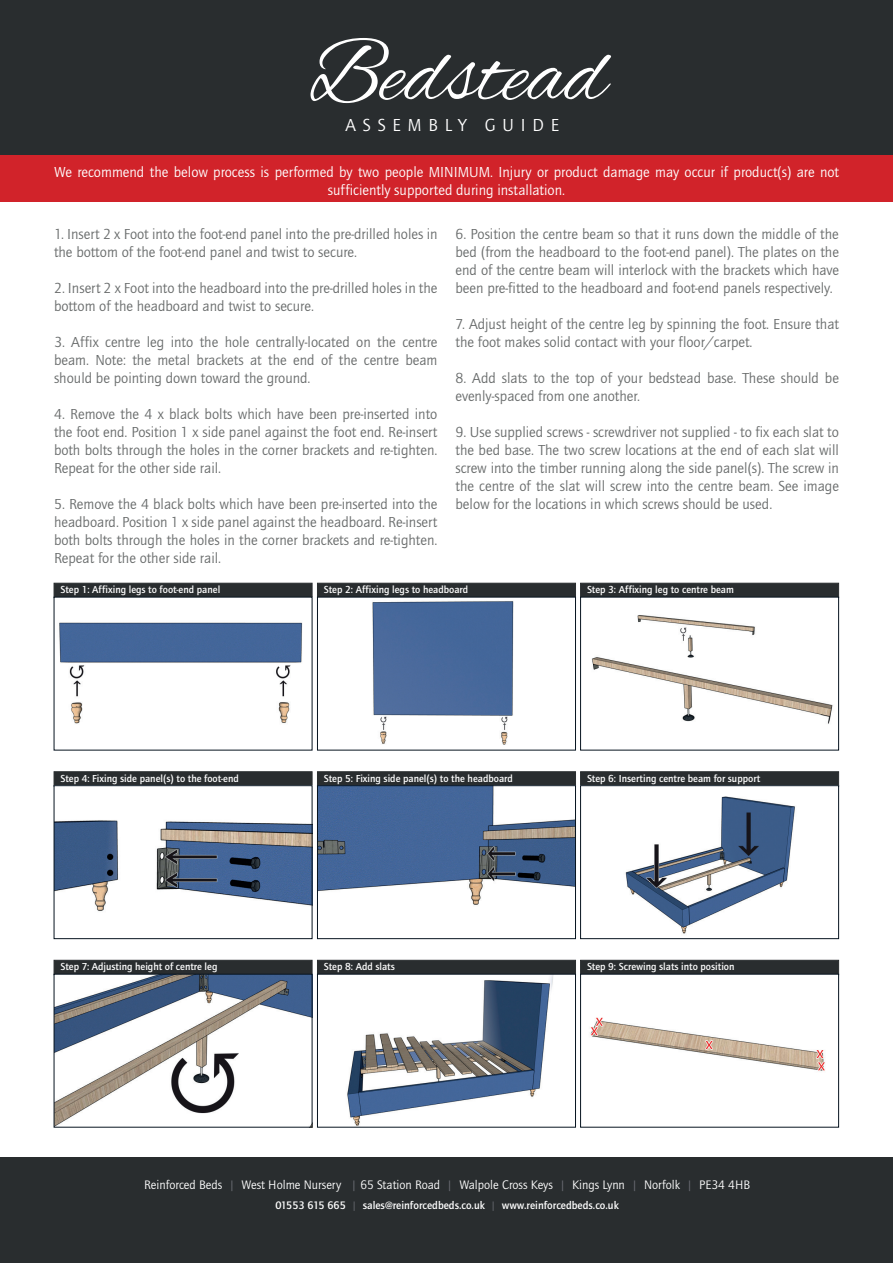
<style>
.page{position:relative;width:893px;height:1263px;background:#fff}
.page>*{position:absolute;margin:0;border:0;box-sizing:border-box;transform-origin:0 0}
.t1{font:90.75px "Alex Brush";color:#fff}
.t2{font:18px "Quay Itc T";letter-spacing:.38em;color:#fff}
.t3{font:15px/18px "Quay Itc T";color:#696c6c;text-align:justify}
.t4{font:15px/18px "Quay Itc T";color:#fff;text-align:center}
.t5{font:12.75px "Quay Itc T";color:#fff}
.t6{font:700 11.25px "Quay Itc T";color:#fff}
.t7{font:700 10.5px "Quay Itc T";color:#fff}
.s1{color:#6b6d74}
.s2{font-weight:400;color:#6b6d74}
</style>
<div class="page">
<div style="left:0;top:0;width:893px;height:155px;background:#292d2f"></div>
<div style="left:0;top:155px;width:893px;height:47px;background:#d1232a"></div>
<div style="left:0;top:1158px;width:893px;height:105px;background:#292d2f"></div>
<div style="left:54px;top:583px;width:258px;height:15px;background:#292d2f;border:1px solid #292d2f"></div>
<div style="left:54px;top:771px;width:258px;height:15px;background:#292d2f;border:1px solid #292d2f"></div>
<div style="left:54px;top:960px;width:258px;height:15px;background:#292d2f;border:1px solid #292d2f"></div>
<div style="left:580px;top:583px;width:259px;height:15px;background:#292d2f;border:1px solid #292d2f"></div>
<div style="left:580px;top:771px;width:259px;height:15px;background:#292d2f;border:1px solid #292d2f"></div>
<div style="left:580px;top:960px;width:259px;height:15px;background:#292d2f;border:1px solid #292d2f"></div>
<div style="left:317px;top:583px;width:259px;height:15px;background:#292d2f;border:1px solid #292d2f"></div>
<div style="left:317px;top:771px;width:259px;height:15px;background:#292d2f;border:1px solid #292d2f"></div>
<div style="left:317px;top:960px;width:259px;height:15px;background:#292d2f;border:1px solid #292d2f"></div>
<img style="left:59px;top:622px;width:244px;height:102px">
<img style="left:56px;top:820px;width:254px;height:91px">
<div style="left:54px;top:785px;width:258px;height:154px;border:1px solid #071420"></div>
<img style="left:56px;top:976px;width:254px;height:149px">
<img style="left:592px;top:615px;width:241px;height:109px">
<div style="left:580px;top:597px;width:259px;height:153px;border:1px solid #071420"></div>
<img style="left:625px;top:796px;width:170px;height:138px">
<div style="left:580px;top:785px;width:259px;height:154px;border:1px solid #071420"></div>
<img style="left:590px;top:1017px;width:235px;height:54px">
<div style="left:580px;top:974px;width:259px;height:153px;border:1px solid #071420"></div>
<img style="left:372px;top:601px;width:142px;height:144px">
<div style="left:317px;top:597px;width:259px;height:153px;border:1px solid #071420"></div>
<img style="left:319px;top:787px;width:255px;height:118px">
<div style="left:317px;top:785px;width:259px;height:154px;border:1px solid #071420"></div>
<img style="left:347px;top:976px;width:206px;height:149px">
<div style="left:317px;top:974px;width:259px;height:153px;border:1px solid #071420"></div>
<h1 class="t1" style="left:309px;top:24px;width:299px">Bedstead</h1>
<p class="t2" style="left:346px;top:114px;width:215px">ASSEMBLY GUIDE</p>
<p class="t4" style="left:54px;top:162px;width:786px">We recommend the below process is performed by two people MINIMUM. Injury or product damage may occur if product(s) are not sufficiently supported during installation.</p>
<p class="t3" style="left:54px;top:225px;width:385px">1. Insert 2 x Foot into the foot-end panel into the pre-drilled holes in the bottom of the foot-end panel and twist to secure.</p>
<p class="t3" style="left:54px;top:279px;width:385px">2. Insert 2 x Foot into the headboard into the pre-drilled holes in the bottom of the headboard and twist to secure.</p>
<p class="t3" style="left:54px;top:333px;width:385px">3. Affix centre leg into the hole centrally-located on the centre beam. Note: the metal brackets at the end of the centre beam should be pointing down toward the ground.</p>
<p class="t3" style="left:54px;top:405px;width:385px">4. Remove the 4 x black bolts which have been pre-inserted into the foot end. Position 1 x side panel against the foot end. Re-insert both bolts through the holes in the corner brackets and re-tighten.<br>Repeat for the other side rail.</p>
<p class="t3" style="left:54px;top:495px;width:385px">5. Remove the 4 black bolts which have been pre-inserted into the headboard. Position 1 x side panel against the headboard. Re-insert both bolts through the holes in the corner brackets and re-tighten.<br>Repeat for the other side rail.</p>
<p class="t3" style="left:455px;top:225px;width:385px">6. Position the centre beam so that it runs down the middle of the bed (from the headboard to the foot-end panel). The plates on the end of the centre beam will interlock with the brackets which have been pre-fitted to the headboard and foot-end panels respectively.</p>
<p class="t3" style="left:455px;top:315px;width:385px">7. Adjust height of the centre leg by spinning the foot. Ensure that the foot makes solid contact with your floor/carpet.</p>
<p class="t3" style="left:455px;top:369px;width:385px">8. Add slats to the top of your bedstead base. These should be evenly-spaced from one another.</p>
<p class="t3" style="left:455px;top:423px;width:385px">9. Use supplied screws - screwdriver not supplied - to fix each slat to the bed base. The two screw locations at the end of each slat will screw into the timber running along the side panel(s). The screw in the centre of the slat will screw into the centre beam. See image below for the locations in which screws should be used.</p>
<p class="t7" style="left:61px;top:584px;width:161px">Step 1: Affixing legs to foot-end panel</p>
<p class="t7" style="left:324px;top:584px;width:146px">Step 2: Affixing legs to headboard</p>
<p class="t7" style="left:587px;top:584px;width:148px">Step 3: Affixing leg to centre beam</p>
<p class="t7" style="left:61px;top:772px;width:180px">Step 4: Fixing side panel(s) to the foot-end</p>
<p class="t7" style="left:324px;top:772px;width:190px">Step 5: Fixing side panel(s) to the headboard</p>
<p class="t7" style="left:587px;top:772px;width:175px">Step 6: Inserting centre beam for support</p>
<p class="t7" style="left:61px;top:961px;width:158px">Step 7: Adjusting height of centre leg</p>
<p class="t7" style="left:324px;top:961px;width:72px">Step 8: Add slats</p>
<p class="t7" style="left:587px;top:961px;width:149px">Step 9: Screwing slats into position</p>
<p class="t5" style="left:144px;top:1177px;width:607px">Reinforced Beds <span class="s1">|</span> West Holme Nursery <span class="s1">|</span> 65 Station Road <span class="s1">|</span> Walpole Cross Keys <span class="s1">|</span> Kings Lynn <span class="s1">|</span> Norfolk <span class="s1">|</span> PE34 4HB</p>
<p class="t6" style="left:275px;top:1198px;width:345px">01553 615 665 <span class="s2">|</span> sales@reinforcedbeds.co.uk <span class="s2">|</span> www.reinforcedbeds.co.uk</p>
</div>
